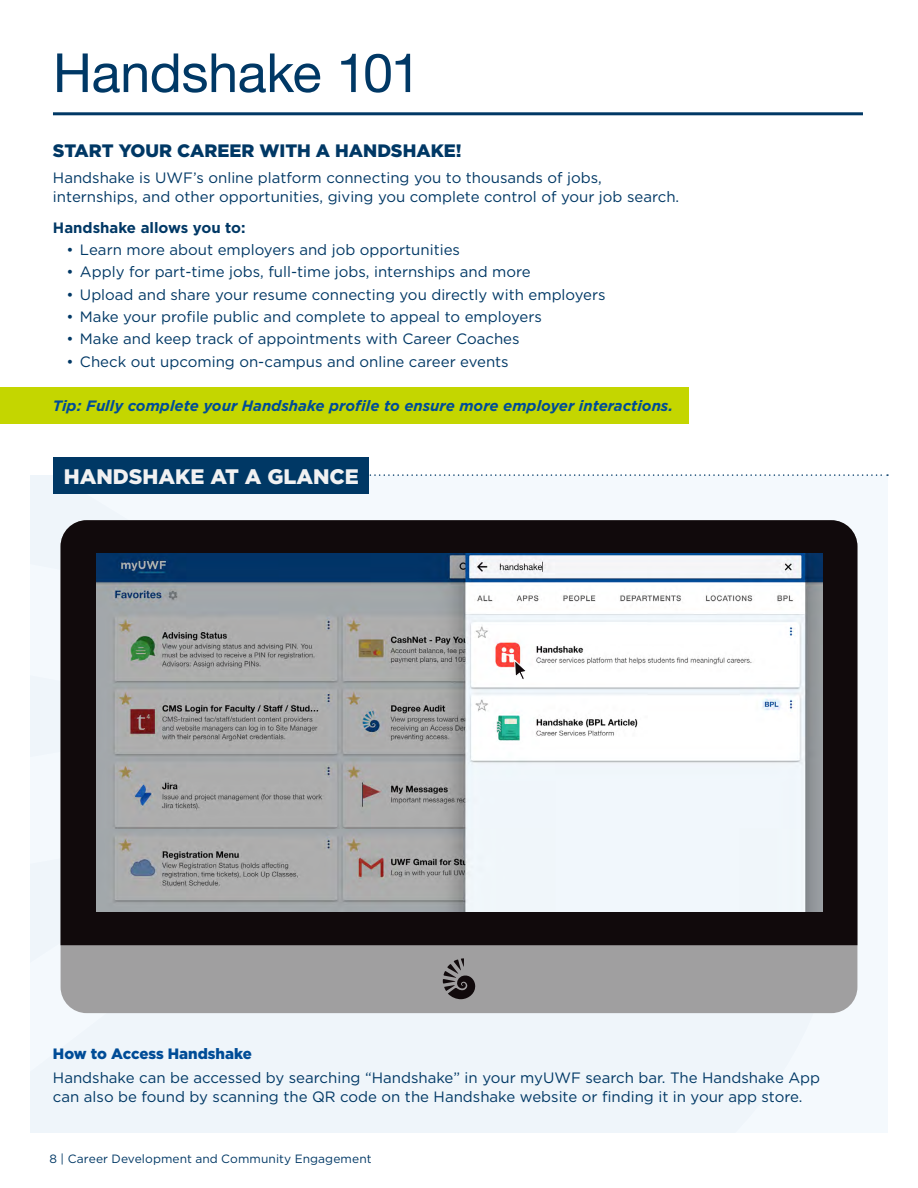
<style>
.page{position:relative;width:918px;height:1188px;background:#fff}
.page>*{position:absolute;margin:0;border:0;box-sizing:border-box;transform-origin:0 0}
.t1{font:54px "Helvetica Neue";letter-spacing:-.01em;color:#003865}
.Header_Midnight{font:900 21px "Gotham";color:#f1f1f2}
.Header_Midnight-2{font:900 18px "Gotham";color:#003865}
.Paragraph{font:15px/19.5px "Gotham";color:#003865}
.Paragraph-2{font:italic 700 15px "Gotham";color:#004c97}
.Paragraph-3{font:700 15px "Gotham";color:#003865}
.Header_2_UWF_Blue{font:900 15px "Gotham";color:#004c97}
.t2{font:12px "Gotham";letter-spacing:.01em;color:#003865}
</style>
<div class="page">
<hr style="left:53px;top:112px;width:810px;height:3px;background:#003865">
<div style="left:0;top:387px;width:688px;height:36px;background:#c4d600"></div>
<div style="left:30px;top:475px;width:858px;height:657px;background:#f4f9fd"></div>
<svg style="left:369px;top:474px;width:519px;height:2px"></svg>
<div style="left:53px;top:457px;width:316px;height:36px;background:#003865"></div>
<div style="left:61px;top:520px;width:796px;height:493px;background:#a09fa0;border-radius:26px"></div>
<div style="left:61px;top:520px;width:796px;height:425px;background:#110a0c"></div>
<img style="left:96px;top:554px;width:727px;height:358px">
<svg style="left:514px;top:659px;width:13px;height:21px"></svg>
<svg style="left:443px;top:958px;width:33px;height:41px"></svg>
<p class="t1" style="left:53px;top:34px;width:369px">Handshake 101</p>
<p class="Header_Midnight-2" style="left:53px;top:138px;width:410px">START YOUR CAREER WITH A HANDSHAKE!</p>
<p class="Paragraph" style="left:53px;top:168px;width:626px">Handshake is UWF’s online platform connecting you to thousands of jobs, internships, and other opportunities, giving you complete control of your job search.</p>
<p class="Paragraph-3" style="left:53px;top:217px;width:194px">Handshake allows you to:</p>
<p class="Paragraph" style="left:66px;top:240px;width:395px">• Learn more about employers and job opportunities</p>
<p class="Paragraph" style="left:66px;top:262px;width:466px">• Apply for part-time jobs, full-time jobs, internships and more</p>
<p class="Paragraph" style="left:66px;top:284px;width:541px">• Upload and share your resume connecting you directly with employers</p>
<p class="Paragraph" style="left:66px;top:307px;width:477px">• Make your profile public and complete to appeal to employers</p>
<p class="Paragraph" style="left:66px;top:329px;width:455px">• Make and keep track of appointments with Career Coaches</p>
<p class="Paragraph" style="left:66px;top:351px;width:444px">• Check out upcoming on-campus and online career events</p>
<p class="Paragraph-2" style="left:53px;top:396px;width:622px">Tip: Fully complete your Handshake profile to ensure more employer interactions.</p>
<p class="Header_Midnight" style="left:64px;top:462px;width:297px">HANDSHAKE AT A GLANCE</p>
<p class="Header_2_UWF_Blue" style="left:53px;top:1043px;width:200px">How to Access Handshake</p>
<p class="Paragraph" style="left:53px;top:1067px;width:769px">Handshake can be accessed by searching “Handshake” in your myUWF search bar. The Handshake App can also be found by scanning the QR code on the Handshake website or finding it in your app store.</p>
<p class="t2" style="left:49px;top:1151px;width:324px">8 | Career Development and Community Engagement</p>
</div>
